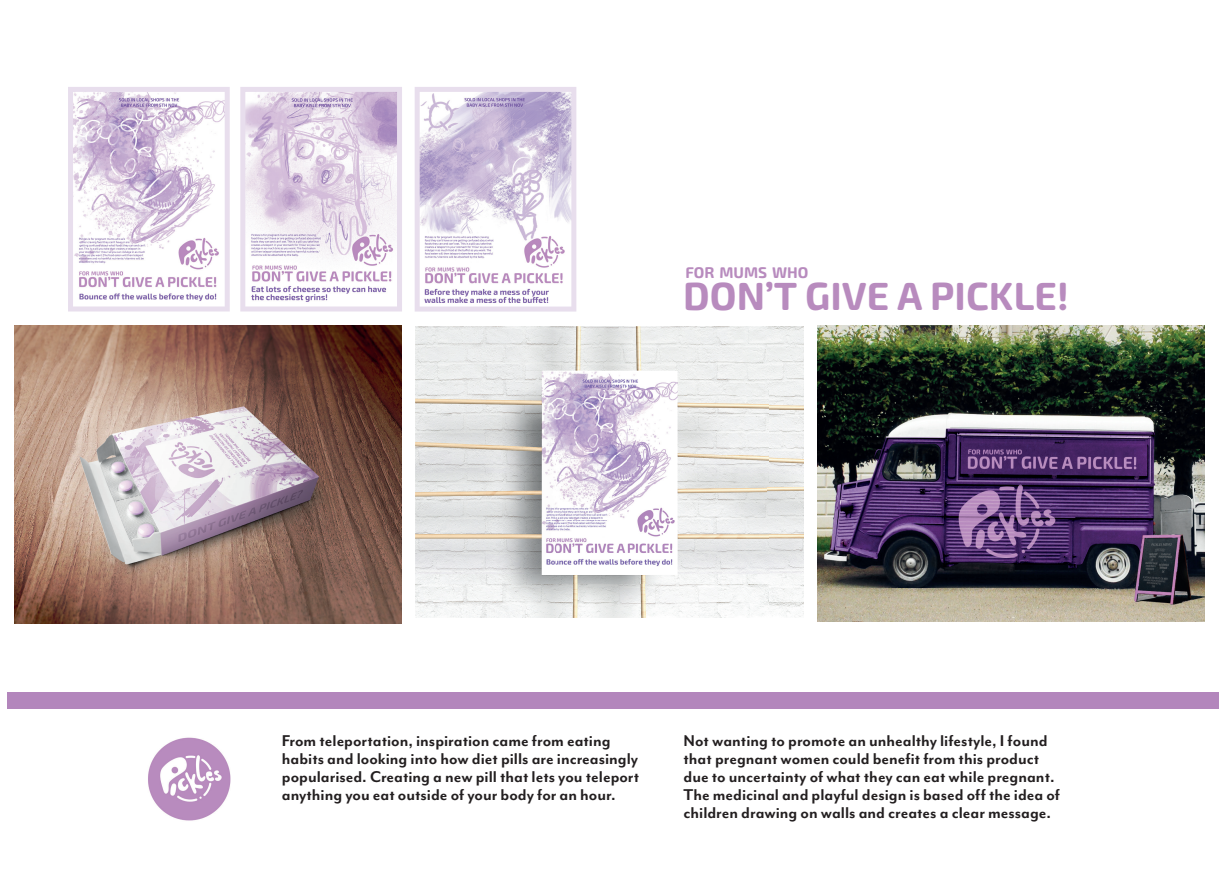
<style>
.page{position:relative;width:1219px;height:871px;background:#fff}
.page>*{position:absolute;margin:0;border:0;box-sizing:border-box;transform-origin:0 0}
.t1{font:700 39.3px "Exo Soft";color:#b88bbe}
.t2{font:700 18px/18px "Mr Eaves Mod OT";color:#231f20}
.t3{font:700 15.5px "Exo Soft";color:#b88bbe}
</style>
<div class="page">
<img style="left:64px;top:708px;width:249px;height:113px">
<div style="left:7px;top:692px;width:1212px;height:16px;background:#b386bc"></div>
<img style="left:14px;top:325px;width:388px;height:298px">
<img style="left:416px;top:326px;width:387px;height:291px">
<img style="left:817px;top:325px;width:388px;height:296px">
<svg style="left:68px;top:87px;width:162px;height:224px"></svg>
<svg style="left:240px;top:87px;width:162px;height:224px"></svg>
<svg style="left:415px;top:87px;width:161px;height:224px"></svg>
<p class="t3" style="left:685px;top:263px;width:125px">FOR MUMS WHO</p>
<h1 class="t1" style="left:683px;top:273px;width:387px">DON’T GIVE A PICKLE!</h1>
<p class="t2" style="left:282px;top:731px;width:359px">From teleportation, inspiration came from eating habits and looking into how diet pills are increasingly popularised. Creating a new pill that lets you teleport anything you eat outside of your body for an hour.</p>
<p class="t2" style="left:683px;top:731px;width:378px">Not wanting to promote an unhealthy lifestyle, I found that pregnant women could benefit from this product due to uncertainty of what they can eat while pregnant.<br>The medicinal and playful design is based off the idea of children drawing on walls and creates a clear message.</p>
</div>
